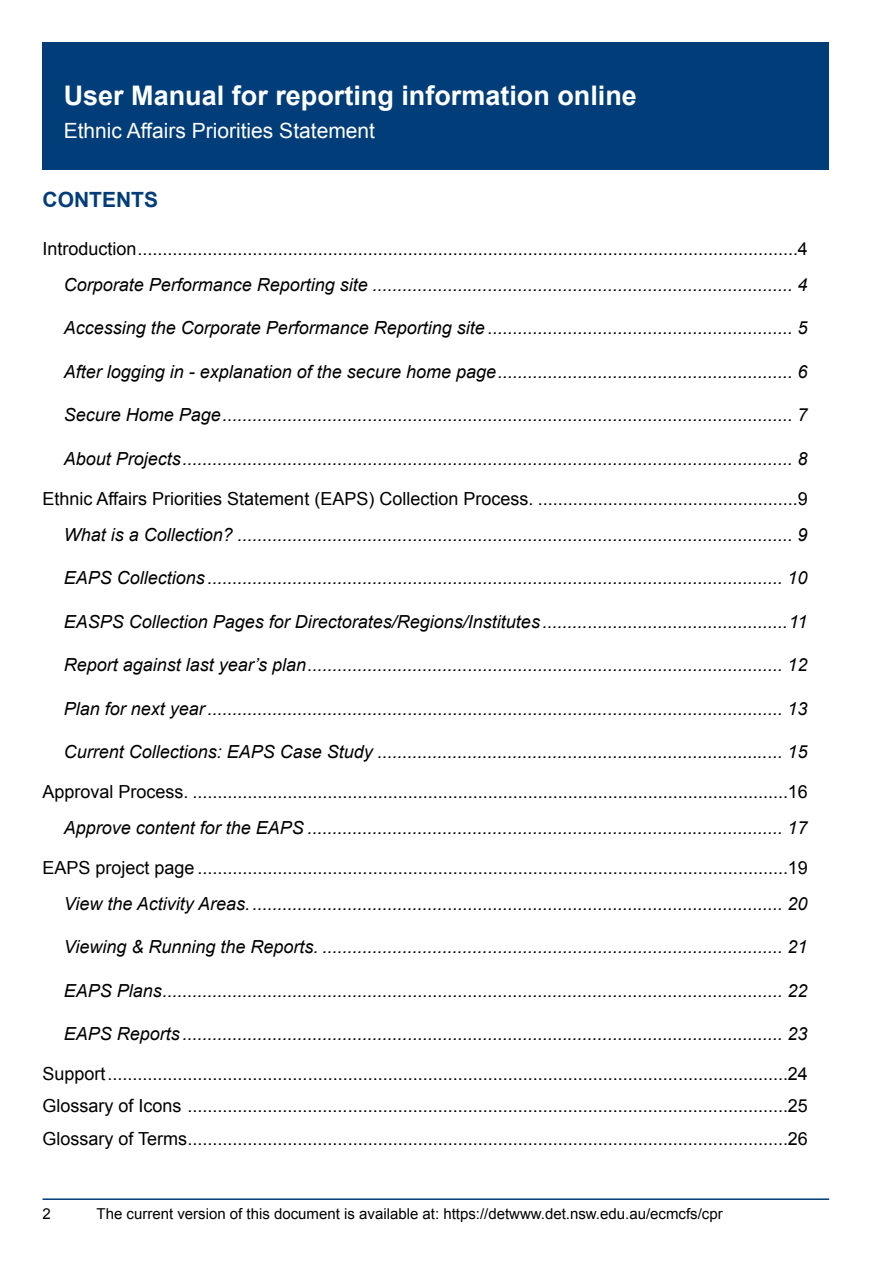
<style>
.page{position:relative;width:893px;height:1263px;background:#fff}
.page>*{position:absolute;margin:0;border:0;box-sizing:border-box;transform-origin:0 0}
.t1{font:700 27px "Arial";color:#fff}
.t2{font:21px "Arial";color:#fff}
.t3{font:700 21px "Arial";color:#003d79}
.t4{font:italic 18px "Arial";color:#000}
.t5{font:18px/32.2px "Arial";color:#000;text-align:justify}
.t6{font:15px "Arial";color:#000}
</style>
<div class="page">
<div style="left:43px;top:43px;width:786px;height:127px;background:#003d79"></div>
<hr style="left:43px;top:1198px;width:786px;height:2px;background:#003d79">
<h1 class="t1" style="left:64px;top:77px;width:575px">User Manual for reporting information online</h1>
<p class="t2" style="left:64px;top:117px;width:313px">Ethnic Affairs Priorities Statement</p>
<p class="t3" style="left:43px;top:185px;width:117px">Contents</p>
<p class="t5" style="left:43px;top:233px;width:767px">Introduction....................................................................................................................................4</p>
<p class="t4" style="left:64px;top:273px;width:745px">Corporate Performance Reporting site .................................................................................... 4</p>
<p class="t4" style="left:64px;top:316px;width:745px">Accessing the Corporate Performance Reporting site ............................................................. 5</p>
<p class="t4" style="left:64px;top:360px;width:745px">After logging in - explanation of the secure home page........................................................... 6</p>
<p class="t4" style="left:64px;top:403px;width:745px">Secure Home Page.................................................................................................................. 7</p>
<p class="t4" style="left:64px;top:447px;width:745px">About Projects.......................................................................................................................... 8</p>
<p class="t5" style="left:43px;top:482px;width:767px">Ethnic Affairs Priorities Statement (EAPS) Collection Process. ....................................................9</p>
<p class="t4" style="left:64px;top:523px;width:745px">What is a Collection? ............................................................................................................... 9</p>
<p class="t4" style="left:64px;top:566px;width:745px">EAPS Collections ................................................................................................................... 10</p>
<p class="t4" style="left:64px;top:610px;width:745px">EASPS Collection Pages for Directorates/Regions/Institutes .................................................11</p>
<p class="t4" style="left:64px;top:653px;width:745px">Report against last year’s plan............................................................................................... 12</p>
<p class="t4" style="left:64px;top:697px;width:745px">Plan for next year................................................................................................................... 13</p>
<p class="t4" style="left:64px;top:740px;width:745px">Current Collections: EAPS Case Study ................................................................................. 15</p>
<p class="t5" style="left:42px;top:776px;width:767px">Approval Process. .......................................................................................................................16</p>
<p class="t4" style="left:64px;top:816px;width:745px">Approve content for the EAPS ............................................................................................... 17</p>
<p class="t5" style="left:42px;top:851px;width:767px">EAPS project page ......................................................................................................................19</p>
<p class="t4" style="left:64px;top:892px;width:745px">View the Activity Areas........................................................................................................... 20</p>
<p class="t4" style="left:64px;top:935px;width:745px">Viewing &amp; Running the Reports. ............................................................................................ 21</p>
<p class="t4" style="left:64px;top:979px;width:745px">EAPS Plans............................................................................................................................ 22</p>
<p class="t4" style="left:64px;top:1022px;width:745px">EAPS Reports ........................................................................................................................ 23</p>
<p class="t5" style="left:42px;top:1058px;width:767px">Support........................................................................................................................................24<br>Glossary of Icons ........................................................................................................................25<br>Glossary of Terms........................................................................................................................26</p>
<p class="t6" style="left:43px;top:1203px;width:10px">2</p>
<p class="t6" style="left:97px;top:1203px;width:628px">The current version of this document is available at: https://detwww.det.nsw.edu.au/ecmcfs/cpr</p>
</div>
